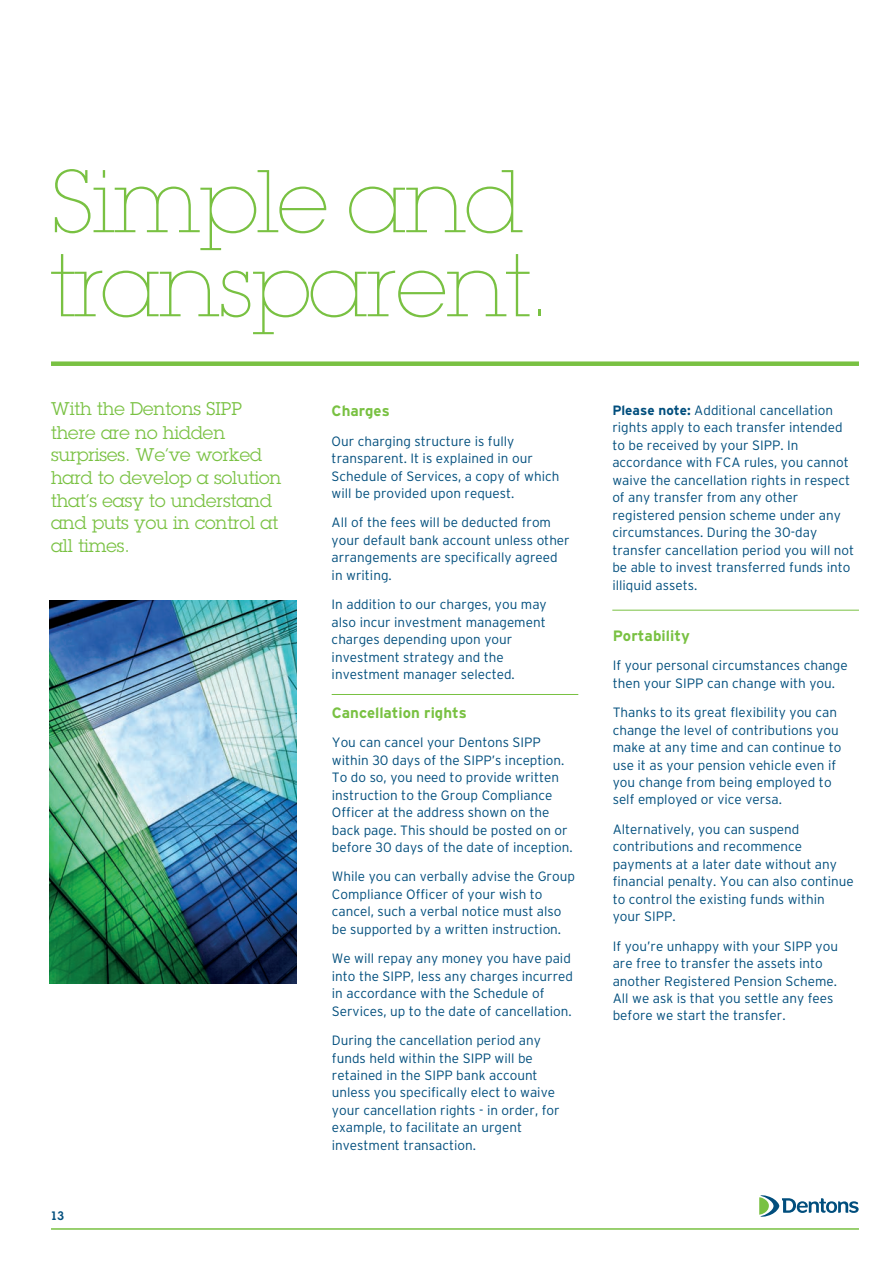
<style>
.page{position:relative;width:893px;height:1263px;background:#fff}
.page>*{position:absolute;margin:0;border:0;box-sizing:border-box;transform-origin:0 0}
.t1{font:200 87px/84px "Lubalin Graph Std";letter-spacing:-.03em;color:#79c142}
.t2{font:18px/22.8px "Lubalin Graph Std";color:#79c142}
.t3{font:700 15px "Interstate";color:#79c142}
.t4{font:300 13.5px/17.4px "Interstate";color:#014e7d}
.t5{font:600 12px "Lubalin Graph Std";color:#014e7d}
.s1{font-weight:700}
</style>
<div class="page">
<hr style="left:51px;top:1228px;width:808px;height:2px;background:#79c142">
<svg style="left:759px;top:1195px;width:100px;height:22px"></svg>
<div style="left:51px;top:361px;width:808px;height:5px;background:#79c142"></div>
<hr style="left:332px;top:694px;width:246px;height:1px;background:#79c142">
<hr style="left:612px;top:610px;width:247px;height:1px;background:#79c142">
<img style="left:50px;top:601px;width:247px;height:382px">
<p class="t1" style="left:50px;top:160px;width:502px">Simple and transparent.</p>
<p class="t2" style="left:51px;top:397px;width:232px">With the Dentons SIPP there are no hidden surprises. We’ve worked hard to develop a solution that’s easy to understand and puts you in control at all times.</p>
<p class="t3" style="left:332px;top:402px;width:60px">Charges</p>
<p class="t4" style="left:332px;top:432px;width:229px">Our charging structure is fully transparent. It is explained in our Schedule of Services, a copy of which will be provided upon request.</p>
<p class="t4" style="left:332px;top:514px;width:240px">All of the fees will be deducted from your default bank account unless other arrangements are specifically agreed in writing.</p>
<p class="t4" style="left:332px;top:596px;width:217px">In addition to our charges, you may also incur investment management charges depending upon your investment strategy and the investment manager selected.</p>
<p class="t3" style="left:332px;top:704px;width:136px">Cancellation rights</p>
<p class="t4" style="left:332px;top:733px;width:242px">You can cancel your Dentons SIPP within 30 days of the SIPP’s inception.<br>To do so, you need to provide written instruction to the Group Compliance Officer at the address shown on the back page. This should be posted on or before 30 days of the date of inception.</p>
<p class="t4" style="left:332px;top:868px;width:245px">While you can verbally advise the Group Compliance Officer of your wish to cancel, such a verbal notice must also be supported by a written instruction.</p>
<p class="t4" style="left:332px;top:950px;width:243px">We will repay any money you have paid into the SIPP, less any charges incurred in accordance with the Schedule of Services, up to the date of cancellation.</p>
<p class="t4" style="left:332px;top:1031px;width:229px">During the cancellation period any funds held within the SIPP will be retained in the SIPP bank account unless you specifically elect to waive your cancellation rights - in order, for example, to facilitate an urgent investment transaction.</p>
<p class="t5" style="left:51px;top:1208px;width:15px">13</p>
<p class="t4" style="left:612px;top:401px;width:243px"><span class="s1">Please note:</span> Additional cancellation rights apply to each transfer intended to be received by your SIPP. In accordance with FCA rules, you cannot waive the cancellation rights in respect of any transfer from any other registered pension scheme under any circumstances. During the 30-day transfer cancellation period you will not be able to invest transferred funds into illiquid assets.</p>
<p class="t3" style="left:613px;top:627px;width:79px">Portability</p>
<p class="t4" style="left:613px;top:657px;width:237px">If your personal circumstances change then your SIPP can change with you.</p>
<p class="t4" style="left:613px;top:703px;width:230px">Thanks to its great flexibility you can change the level of contributions you make at any time and can continue to use it as your pension vehicle even if you change from being employed to self employed or vice versa.</p>
<p class="t4" style="left:613px;top:820px;width:242px">Alternatively, you can suspend contributions and recommence payments at a later date without any financial penalty. You can also continue to control the existing funds within your SIPP.</p>
<p class="t4" style="left:613px;top:937px;width:227px">If you’re unhappy with your SIPP you are free to transfer the assets into another Registered Pension Scheme.<br>All we ask is that you settle any fees before we start the transfer.</p>
</div>
